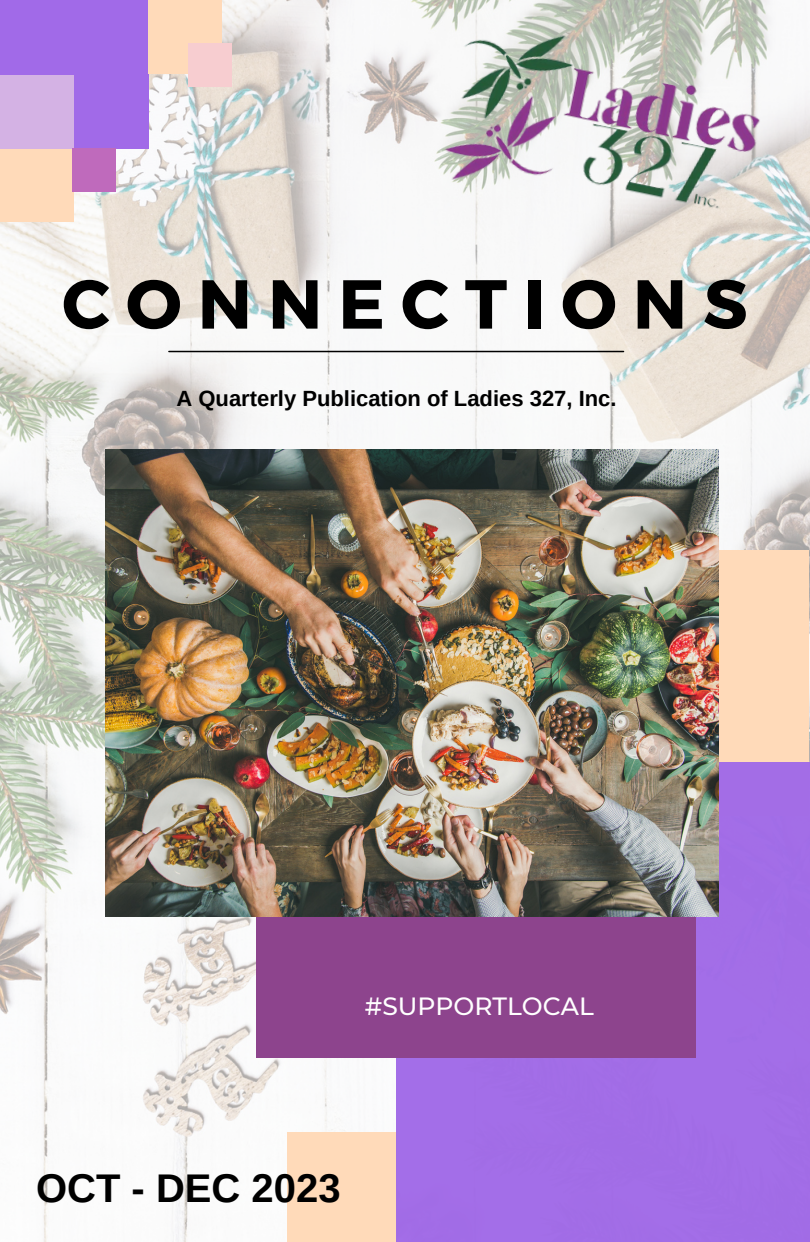
<style>
.page{position:relative;width:810px;height:1242px;background:#fff}
.page>*{position:absolute;margin:0;border:0;box-sizing:border-box;transform-origin:0 0}
.t1{font:700 69.2px "Montserrat";letter-spacing:.23em;color:#000}
.t2{font:700 40px "Arimo";color:#000}
.t3{font:500 25px "Montserrat";color:#fff}
.t4{font:700 22px "Arimo";color:#000}
</style>
<div class="page">
<img style="left:0;top:0;width:810px;height:1242px">
<div style="left:0;top:0;width:149px;height:148px;background:#a16ae8"></div>
<div style="left:148px;top:0;width:74px;height:73px;background:#ffdab9"></div>
<div style="left:0;top:148px;width:73px;height:74px;background:#ffdab9"></div>
<div style="left:0;top:75px;width:73px;height:73px;background:#d4b2e4"></div>
<div style="left:73px;top:148px;width:43px;height:44px;background:#bf6abc"></div>
<div style="left:188px;top:43px;width:44px;height:43px;background:#f7cdd0"></div>
<hr style="left:169px;top:351px;width:454px;height:1px;background:#000">
<div style="left:543px;top:550px;width:266px;height:266px;background:#ffdab9"></div>
<div style="left:287px;top:1132px;width:110px;height:110px;background:#ffdab9"></div>
<div style="left:396px;top:762px;width:414px;height:480px;background:#a16ae8"></div>
<div style="left:257px;top:618px;width:439px;height:439px;background:#8d448d"></div>
<img style="left:412px;top:0;width:384px;height:259px">
<img style="left:105px;top:450px;width:614px;height:466px">
<p class="t1" style="left:62px;top:259px;width:687px">CONNECTIONS</p>
<p class="t4" style="left:176px;top:386px;width:442px">A Quarterly Publication of Ladies 327, Inc.</p>
<p class="t3" style="left:365px;top:991px;width:230px">#SUPPORTLOCAL</p>
<p class="t2" style="left:36px;top:1165px;width:306px">OCT - DEC 2023</p>
</div>
